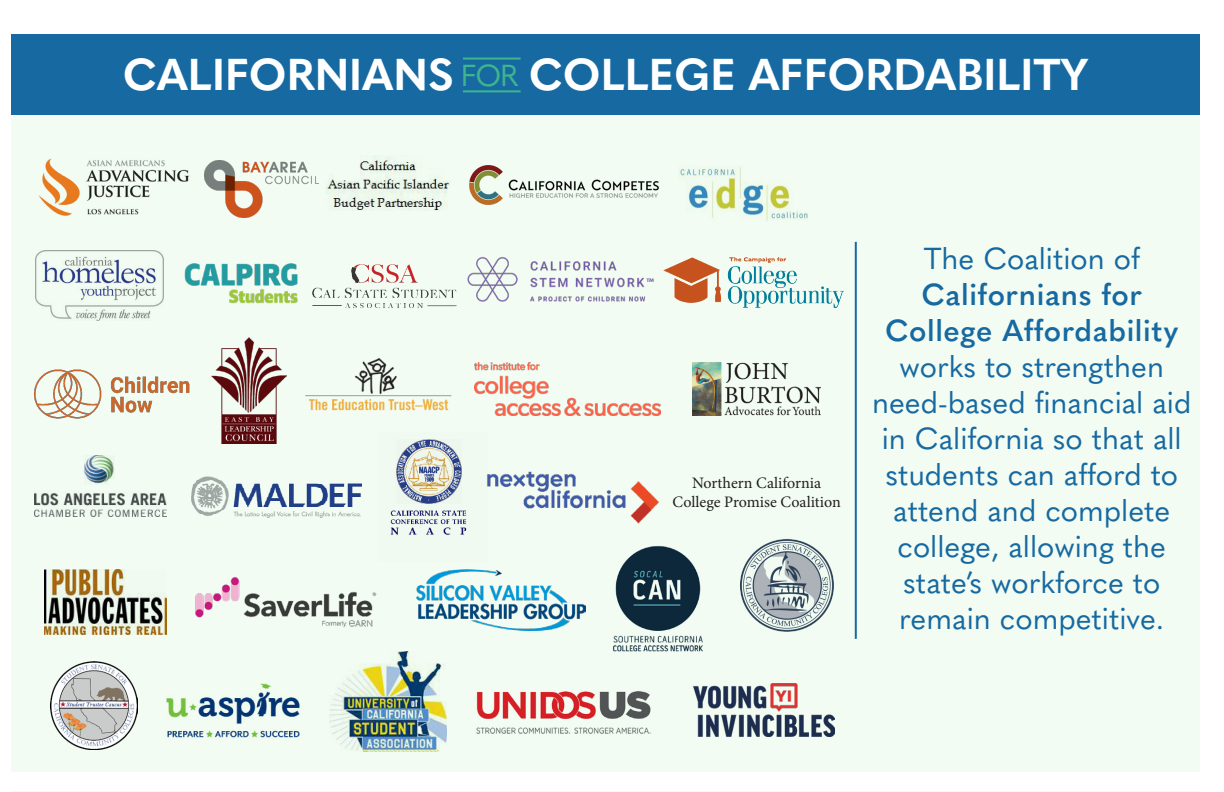
<style>
.page{position:relative;width:1224px;height:792px;background:#fff}
.page>*{position:absolute;margin:0;border:0;box-sizing:border-box;transform-origin:0 0}
.t1{font:700 44px "Quasimoda";color:#fff}
.t2{font:30px/36px "Quasimoda";color:#1669a1;text-align:center}
.t3{font:30px "Quasimoda";color:#3eb58d}
.t4{font:16px "Minion Pro";color:#231f20}
.s1{font-weight:600}
</style>
<div class="page">
<div style="left:12px;top:35px;width:1188px;height:757px;background:#f2fcf2"></div>
<img style="left:469px;top:166px;width:189px;height:38px">
<img style="left:680px;top:167px;width:128px;height:54px">
<img style="left:44px;top:569px;width:123px;height:65px">
<img style="left:664px;top:258px;width:180px;height:50px">
<img style="left:192px;top:476px;width:169px;height:41px">
<img style="left:35px;top:455px;width:132px;height:61px">
<img style="left:741px;top:539px;width:93px;height:93px">
<img style="left:330px;top:652px;width:117px;height:99px">
<div style="left:0;top:773px;width:1224px;height:18px;background:#fff"></div>
<div style="left:12px;top:35px;width:1188px;height:80px;background:#1669a1"></div>
<img style="left:305px;top:358px;width:147px;height:53px">
<img style="left:204px;top:161px;width:114px;height:56px">
<img style="left:35px;top:250px;width:129px;height:70px">
<img style="left:166px;top:683px;width:134px;height:55px">
<img style="left:613px;top:546px;width:90px;height:106px">
<img style="left:38px;top:159px;width:151px;height:57px">
<img style="left:326px;top:156px;width:124px;height:55px">
<img style="left:692px;top:363px;width:129px;height:53px">
<img style="left:34px;top:369px;width:156px;height:50px">
<img style="left:469px;top:257px;width:185px;height:45px">
<img style="left:211px;top:337px;width:75px;height:107px">
<img style="left:50px;top:662px;width:88px;height:88px">
<img style="left:476px;top:691px;width:175px;height:43px">
<img style="left:312px;top:264px;width:157px;height:44px">
<img style="left:694px;top:683px;width:141px;height:53px">
<hr style="left:463px;top:90px;width:58px;height:2px;background:#3eb58d">
<hr style="left:463px;top:58px;width:58px;height:2px;background:#3eb58d">
<img style="left:475px;top:363px;width:186px;height:53px">
<img style="left:417px;top:569px;width:169px;height:61px">
<img style="left:195px;top:577px;width:182px;height:50px">
<img style="left:488px;top:471px;width:171px;height:53px">
<hr style="left:855px;top:242px;width:2px;height:397px;background:#1669a1">
<img style="left:390px;top:439px;width:98px;height:96px">
<img style="left:184px;top:263px;width:114px;height:41px">
<p class="t1" style="left:123px;top:41px;width:332px">CALIFORNIANS</p>
<p class="t1" style="left:529px;top:41px;width:561px">COLLEGE AFFORDABILITY</p>
<p class="t3" style="left:461px;top:52px;width:59px">FOR</p>
<p class="t4" style="left:692px;top:472px;width:131px">Northern California</p>
<p class="t4" style="left:672px;top:491px;width:170px">College Promise Coalition</p>
<p class="t2" style="left:872px;top:238px;width:321px">The Coalition of<br><span class="s1">Californians for<br>College Affordability </span>works to strengthen need-based financial aid in California so that all students can afford to attend and complete college, allowing the state’s workforce to remain competitive.</p>
</div>
